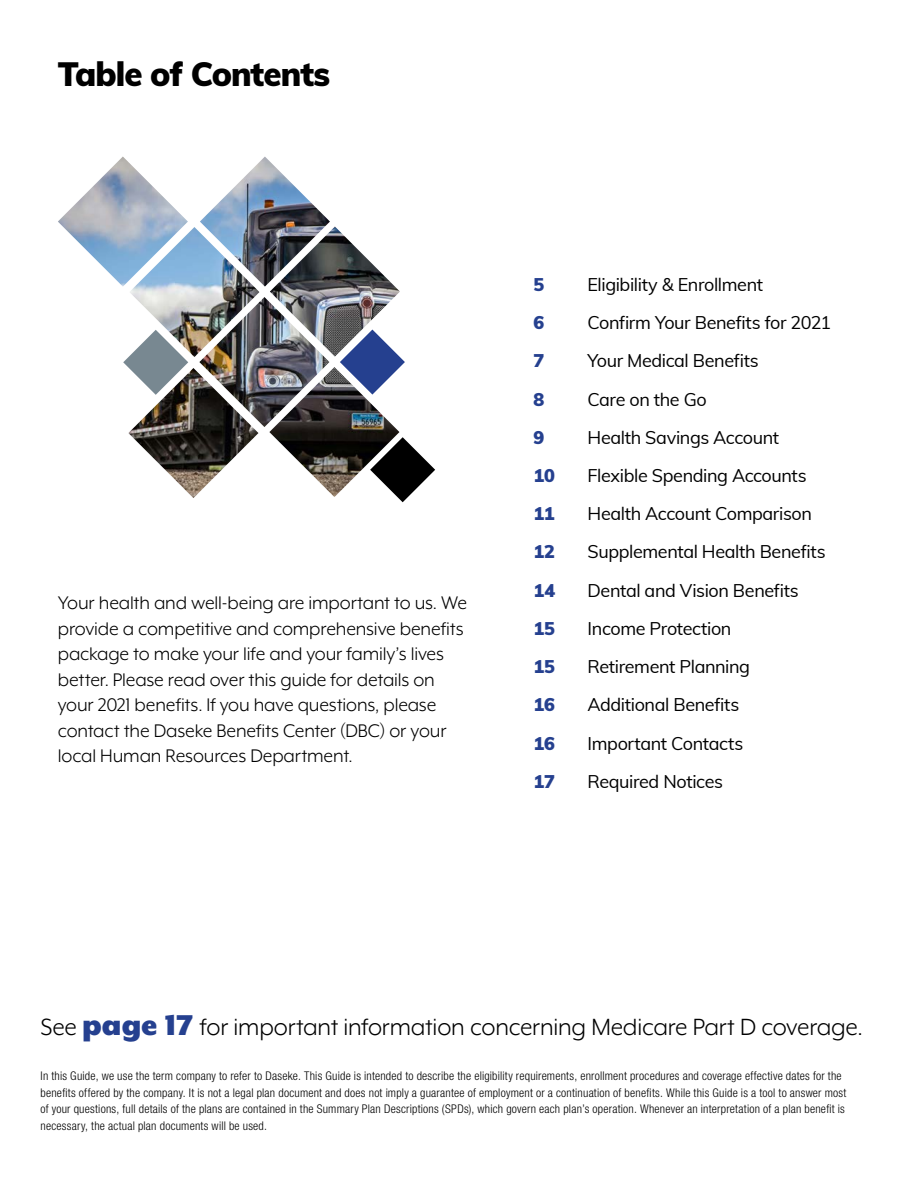
<style>
.page{position:relative;width:918px;height:1188px;background:#fff}
.page>*{position:absolute;margin:0;border:0;box-sizing:border-box;transform-origin:0 0}
.HEADLINE-NO_TOC{font:900 33px "Muli";letter-spacing:-.03em;color:#000}
.t1{font:27px "Mr Eaves XL Mod OT";letter-spacing:-.01em;color:#000}
.BODY_1ST{font:21px/25.5px "Mr Eaves XL Mod OT";letter-spacing:-.005em;color:#000}
.t2{font:18px "Muli";letter-spacing:-.02em;color:#000}
.t3{font:900 18px "Muli";letter-spacing:-.01em;color:#25408f}
.TOC-Disclaimer{font:300 condensed 12px/16.5px "Helvetica Neue LT Std";letter-spacing:.02em;color:#000}
.s1{font-weight:900;font-size:33px;color:#25408f}
</style>
<div class="page">
<svg style="left:398px;top:437px;width:37px;height:65px"></svg>
<svg style="left:400px;top:357px;width:5px;height:10px"></svg>
<img style="left:58px;top:157px;width:342px;height:341px">
<p class="HEADLINE-NO_TOC" style="left:58px;top:50px;width:274px">Table of Contents</p>
<p class="BODY_1ST" style="left:58px;top:590px;width:411px">Your health and well-being are important to us. We provide a competitive and comprehensive benefits package to make your life and your family’s lives better. Please read over this guide for details on your 2021 benefits. If you have questions, please contact the Daseke Benefits Center (DBC) or your local Human Resources Department.</p>
<p class="t3" style="left:534px;top:271px;width:12px">5</p>
<p class="t2" style="left:588px;top:271px;width:177px">Eligibility &amp; Enrollment</p>
<p class="t3" style="left:534px;top:309px;width:12px">6</p>
<p class="t2" style="left:588px;top:310px;width:245px">Confirm Your Benefits for 2021</p>
<p class="t3" style="left:534px;top:348px;width:12px">7</p>
<p class="t2" style="left:588px;top:348px;width:173px">Your Medical Benefits</p>
<p class="t3" style="left:534px;top:386px;width:12px">8</p>
<p class="t2" style="left:588px;top:386px;width:121px">Care on the Go</p>
<p class="t3" style="left:534px;top:424px;width:12px">9</p>
<p class="t2" style="left:588px;top:424px;width:193px">Health Savings Account</p>
<p class="t3" style="left:534px;top:462px;width:23px">10</p>
<p class="t2" style="left:588px;top:462px;width:221px">Flexible Spending Accounts</p>
<p class="t3" style="left:534px;top:501px;width:23px">11</p>
<p class="t2" style="left:588px;top:501px;width:226px">Health Account Comparison</p>
<p class="t3" style="left:534px;top:539px;width:23px">12</p>
<p class="t2" style="left:588px;top:539px;width:240px">Supplemental Health Benefits</p>
<p class="t3" style="left:534px;top:577px;width:23px">14</p>
<p class="t2" style="left:588px;top:577px;width:213px">Dental and Vision Benefits</p>
<p class="t3" style="left:534px;top:615px;width:23px">15</p>
<p class="t2" style="left:588px;top:615px;width:145px">Income Protection</p>
<p class="t3" style="left:534px;top:653px;width:23px">15</p>
<p class="t2" style="left:588px;top:654px;width:164px">Retirement Planning</p>
<p class="t3" style="left:534px;top:692px;width:23px">16</p>
<p class="t2" style="left:588px;top:692px;width:153px">Additional Benefits</p>
<p class="t3" style="left:534px;top:730px;width:23px">16</p>
<p class="t2" style="left:588px;top:730px;width:157px">Important Contacts</p>
<p class="t3" style="left:534px;top:768px;width:23px">17</p>
<p class="t2" style="left:588px;top:768px;width:137px">Required Notices</p>
<p class="t1" style="left:40px;top:1013px;width:824px">See <span class="s1">page 17</span> for important information concerning Medicare Part D coverage.</p>
<p class="TOC-Disclaimer" style="left:40px;top:1068px;width:807px">In this Guide, we use the term company to refer to Daseke. This Guide is intended to describe the eligibility requirements, enrollment procedures and coverage effective dates for the benefits offered by the company. It is not a legal plan document and does not imply a guarantee of employment or a continuation of benefits. While this Guide is a tool to answer most of your questions, full details of the plans are contained in the Summary Plan Descriptions (SPDs), which govern each plan’s operation. Whenever an interpretation of a plan benefit is necessary, the actual plan documents will be used.</p>
</div>
